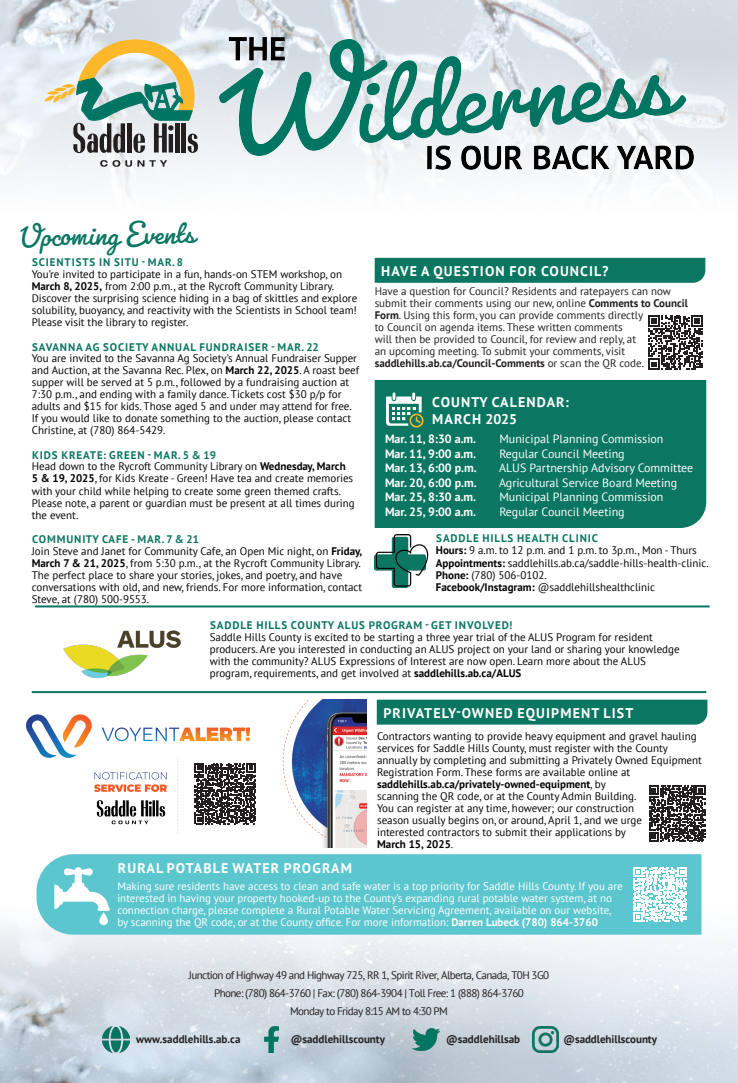
<style>
.page{position:relative;width:738px;height:1083px;background:#fff}
.page>*{position:absolute;margin:0;border:0;box-sizing:border-box;transform-origin:0 0}
.t1{font:33px "Pacifico";color:#0b7662}
.t2{font:700 14px "PT Sans";letter-spacing:.08em;color:#fff}
.t3{font:700 14px "PT Sans";letter-spacing:.045em;color:#fff}
.t4{font:12px "PT Sans";color:#fff}
.t5{font:700 12px "PT Sans";color:#fff}
.t6{font:11px/12px "PT Sans";color:#040503}
.t7{font:11px/12px "PT Sans";color:#fff}
.Paragraph{font:11px/12px "PT Sans";color:#231f20}
.Paragraph-2{font:11px "PT Sans";letter-spacing:-.05em;color:#231f20}
.t8{font:700 11px "PT Sans";letter-spacing:.08em;color:#0b7662}
.Paragraph-3{font:700 11px "PT Sans";color:#231f20}
.t9{font:700 11px "PT Sans";color:#040503}
.s1{font-weight:700}
.s2{font-weight:700;color:#0b7662}
.s3{font-weight:400}
</style>
<div class="page">
<img style="left:0;top:924px;width:738px;height:158px">
<img style="left:0;top:0;width:738px;height:197px">
<svg style="left:100px;top:160px;width:67px;height:7px"></svg>
<svg style="left:44px;top:39px;width:154px;height:114px;background:#b6c0ad"></svg>
<img style="left:103px;top:1026px;width:26px;height:26px">
<img style="left:264px;top:1026px;width:15px;height:26px">
<img style="left:413px;top:1028px;width:26px;height:22px">
<img style="left:533px;top:1026px;width:26px;height:26px">
<img style="left:220px;top:37px;width:474px;height:132px">
<div style="left:37px;top:854px;width:665px;height:80px;background:#5cc6ce"></div>
<svg style="left:633px;top:867px;width:54px;height:53px"></svg>
<svg style="left:54px;top:866px;width:56px;height:59px"></svg>
<img style="left:63px;top:630px;width:118px;height:49px">
<hr style="left:35px;top:605px;width:675px;height:2px;background:#0b7662">
<hr style="left:32px;top:691px;width:674px;height:2px;background:#0b7662">
<div style="left:377px;top:699px;width:330px;height:25px;background:#0b7662"></div>
<div style="left:375px;top:380px;width:331px;height:148px;background:#0b7662"></div>
<svg style="left:386px;top:392px;width:37px;height:35px"></svg>
<img style="left:375px;top:534px;width:54px;height:53px">
<img style="left:26px;top:699px;width:340px;height:148px">
<div style="left:189px;top:757px;width:72px;height:72px;background:#fff"></div>
<svg style="left:195px;top:763px;width:61px;height:61px"></svg>
<svg style="left:649px;top:785px;width:56px;height:56px"></svg>
<svg style="left:648px;top:315px;width:55px;height:55px"></svg>
<div style="left:375px;top:258px;width:330px;height:25px;background:#0b7662"></div>
<p class="t1" style="left:19px;top:215px;width:177px;rotate:-1deg">Upcoming Events</p>
<p class="t8" style="left:32px;top:255px;width:152px">SCIENTISTS IN SITU - MAR. 8</p>
<p class="t6" style="left:32px;top:268px;width:327px">You’re invited to participate in a fun, hands-on STEM workshop, on <span class="s1">March 8, 2025,</span> from 2:00 p.m., at the Rycroft Community Library.<br>Discover the surprising science hiding in a bag of skittles and explore solubility, buoyancy, and reactivity with the Scientists in School team!<br>Please visit the library to register.</p>
<p class="t6" style="left:32px;top:341px;width:329px"><span class="s2">SAVANNA AG SOCIETY ANNUAL FUNDRAISER - MAR.22<br></span>You are invited to the Savanna Ag Society’s Annual Fundraiser Supper and Auction, at the Savanna Rec. Plex, on <span class="s1">March 22, 2025</span>. A roast beef supper will be served at 5 p.m., followed by a fundraising auction at 7:30 p.m., and ending with a family dance. Tickets cost $30 p/p for adults and $15 for kids. Those aged 5 and under may attend for free.<br>If you would like to donate something to the auction, please contact Christine, at (780) 864-5429.</p>
<p class="t6" style="left:32px;top:449px;width:324px"><span class="s2">KIDS KREATE: GREEN - MAR. 5 &amp; 19<br></span>Head down to the Rycroft Community Library on <span class="s1">Wednesday, March 5 &amp; 19, 2025</span>, for Kids Kreate - Green! Have tea and create memories with your child while helping to create some green themed crafts.<br>Please note, a parent or guardian must be present at all times during the event.</p>
<p class="t6" style="left:32px;top:533px;width:332px"><span class="s2">COMMUNITY CAFE - MAR. 7 &amp; 21<br></span>Join Steve and Janet for Community Cafe, an Open Mic night, on <span class="s1">Friday, March 7 &amp; 21, 2025</span>, from 5:30 p.m., at the Rycroft Community Library.<br>The perfect place to share your stories, jokes, and poetry, and have conversations with old, and new, friends. For more information, contact Steve, at (780) 500-9553.</p>
<p class="t2" style="left:381px;top:261px;width:229px">HAVE A QUESTION FOR COUNCIL?</p>
<p class="Paragraph" style="left:375px;top:285px;width:315px">Have a question for Council? Residents and ratepayers can now submit their comments using our new, online <span class="s1">Comments to Council Form</span>. Using this form, you can provide comments directly<br>to Council on agenda items. These written comments<br>will then be provided to Council, for review and reply, at<br>an upcoming meeting. To submit your comments, visit <span class="s1">saddlehills.ab.ca/Council-Comments</span> or scan the QR code.</p>
<p class="t2" style="left:432px;top:393px;width:138px">COUNTY CALENDAR:</p>
<p class="t3" style="left:432px;top:409px;width:86px">MARCH 2025</p>
<p class="t5" style="left:385px;top:431px;width:93px">Mar. 11, 8:30 a.m.</p>
<p class="t4" style="left:499px;top:431px;width:166px">Municipal Planning Commission</p>
<p class="t5" style="left:385px;top:445px;width:93px">Mar. 11, 9:00 a.m.</p>
<p class="t4" style="left:499px;top:446px;width:127px">Regular Council Meeting</p>
<p class="t5" style="left:385px;top:460px;width:93px">Mar. 13, 6:00 p.m.</p>
<p class="t4" style="left:499px;top:460px;width:196px">ALUS Partnership Advisory Committee</p>
<p class="t5" style="left:385px;top:474px;width:93px">Mar. 20, 6:00 p.m.</p>
<p class="t4" style="left:499px;top:474px;width:180px">Agricultural Service Board Meeting</p>
<p class="t5" style="left:385px;top:489px;width:93px">Mar. 25, 8:30 a.m.</p>
<p class="t4" style="left:499px;top:489px;width:166px">Municipal Planning Commission</p>
<p class="t5" style="left:385px;top:503px;width:93px">Mar. 25, 9:00 a.m.</p>
<p class="t4" style="left:499px;top:503px;width:127px">Regular Council Meeting</p>
<p class="t8" style="left:436px;top:531px;width:163px">SADDLE HILLS HEALTH CLINIC</p>
<p class="t6" style="left:436px;top:544px;width:262px"><span class="s1">Hours:</span> 9 a.m. to 12 p.m. and 1 p.m. to 3p.m., Mon - Thurs</p>
<p class="t6" style="left:436px;top:556px;width:274px"><span class="s1">Appointments:</span> saddlehills.ab.ca/saddle-hills-health-clinic.</p>
<p class="t6" style="left:436px;top:568px;width:112px"><span class="s1">Phone:</span> (780) 506-0102.</p>
<p class="t6" style="left:436px;top:580px;width:221px"><span class="s1">Facebook/Instagram:</span> @saddlehillshealthclinic</p>
<p class="t8" style="left:210px;top:617px;width:304px">SADDLE HILLS COUNTY ALUS PROGRAM - GET INVOLVED!</p>
<p class="t6" style="left:210px;top:630px;width:471px">Saddle Hills County is excited to be starting a three year trial of the ALUS Program for resident producers. Are you interested in conducting an ALUS project on your land or sharing your knowledge with the community? ALUS Expressions of Interest are now open. Learn more about the ALUS program, requirements, and get involved at <span class="s1">saddlehills.ab.ca/ALUS</span></p>
<p class="t2" style="left:383px;top:703px;width:252px">PRIVATELY-OWNED EQUIPMENT LIST</p>
<p class="t6" style="left:377px;top:729px;width:326px">Contractors wanting to provide heavy equipment and gravel hauling services for Saddle Hills County, must register with the County annually by completing and submitting a Privately Owned Equipment Registration Form. These forms are available online at</p>
<p class="t6" style="left:377px;top:777px;width:266px"><span class="s1">saddlehills.ab.ca/privately-owned-equipment</span>, by scanning the QR code, or at the County Admin Building.<br>You can register at any time, however; our construction season usually begins on, or around, April 1, and we urge interested contractors to submit their applications by</p>
<p class="t9" style="left:377px;top:836px;width:78px">March 15, 2025<span class="s3">.</span></p>
<p class="t2" style="left:118px;top:858px;width:235px">RURAL POTABLE WATER PROGRAM</p>
<p class="t7" style="left:117px;top:879px;width:507px">Making sure residents have access to clean and safe water is a top priority for Saddle Hills County. If you are interested in having your property hooked-up to the County’s expanding rural potable water system, at no connection charge, please complete a Rural Potable Water Servicing Agreement, available on our website, by scanning the QR code, or at the County office. For more information: <span class="s1">Darren Lubeck (780) 864-3760</span></p>
<p class="Paragraph-2" style="left:189px;top:967px;width:362px">Junction of Highway 49 and Highway 725, RR 1, Spirit River, Alberta, Canada, T0H 3G0</p>
<p class="Paragraph-2" style="left:214px;top:985px;width:311px">Phone: (780) 864-3760 | Fax: (780) 864-3904 | Toll Free: 1 (888) 864-3760</p>
<p class="Paragraph-2" style="left:290px;top:1003px;width:159px">Monday to Friday 8:15 AM to 4:30 PM</p>
<p class="Paragraph-3" style="left:136px;top:1031px;width:106px">www.saddlehills.ab.ca</p>
<p class="Paragraph-3" style="left:291px;top:1031px;width:96px">@saddlehillscounty</p>
<p class="Paragraph-3" style="left:446px;top:1031px;width:75px">@saddlehillsab</p>
<p class="Paragraph-3" style="left:563px;top:1031px;width:95px">@saddlehillscounty</p>
</div>
